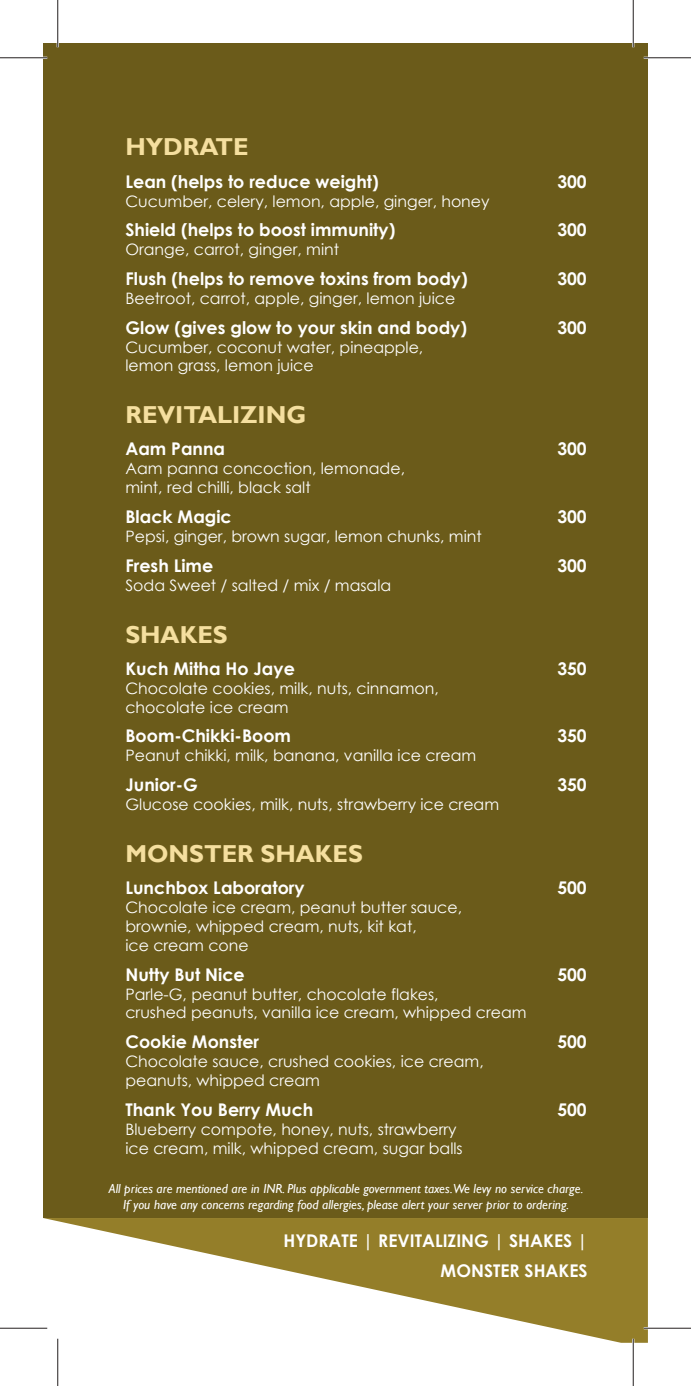
<style>
.page{position:relative;width:691px;height:1386px;background:#fff}
.page>*{position:absolute;margin:0;border:0;box-sizing:border-box;transform-origin:0 0}
.t1{font:700 24.5px "Gill Sans";color:#f5df9f}
.t2{font:700 17.5px/29.8px "Century Gothic";color:#fff;text-align:right}
.t3{font:15.75px/18.9px "Century Gothic";color:#fff}
.t4{font:italic 13.12px/15.8px "Gill Sans";color:#fff;text-align:center}
</style>
<div class="page">
<div style="left:43px;top:43px;width:605px;height:1175px;background:#6b5b1a"></div>
<svg style="left:43px;top:1218px;width:605px;height:124px;fill:#947e29"></svg>
<hr style="left:0;top:57px;width:47px;height:2px;background:#fff">
<hr style="left:644px;top:57px;width:47px;height:2px;background:#fff">
<hr style="left:0;top:1327px;width:47px;height:2px;background:#fff">
<hr style="left:644px;top:1327px;width:47px;height:2px;background:#fff">
<hr style="left:57px;top:0;width:2px;height:47px;background:#fff">
<hr style="left:57px;top:1338px;width:2px;height:47px;background:#fff">
<hr style="left:632px;top:0;width:2px;height:47px;background:#fff">
<hr style="left:632px;top:1338px;width:2px;height:47px;background:#fff">
<hr style="left:0;top:57px;width:47px;height:1px;background:#241f1f">
<hr style="left:644px;top:57px;width:47px;height:1px;background:#241f1f">
<hr style="left:0;top:1327px;width:47px;height:1px;background:#241f1f">
<hr style="left:644px;top:1327px;width:47px;height:1px;background:#241f1f">
<hr style="left:57px;top:0;width:1px;height:47px;background:#241f1f">
<hr style="left:57px;top:1338px;width:1px;height:47px;background:#241f1f">
<hr style="left:633px;top:0;width:1px;height:47px;background:#241f1f">
<hr style="left:633px;top:1338px;width:1px;height:47px;background:#241f1f">
<h1 class="t1" style="left:125px;top:132px;width:125px">HYDRATE</h1>
<p class="t2" style="left:125px;top:166px;width:255px">Lean (helps to reduce weight)</p>
<p class="t2" style="left:557px;top:166px;width:31px">300</p>
<p class="t3" style="left:125px;top:191px;width:366px">Cucumber, celery, lemon, apple, ginger, honey</p>
<p class="t2" style="left:125px;top:214px;width:271px">Shield (helps to boost immunity)</p>
<p class="t2" style="left:557px;top:214px;width:31px">300</p>
<p class="t3" style="left:125px;top:240px;width:215px">Orange, carrot, ginger, mint</p>
<p class="t2" style="left:125px;top:263px;width:344px">Flush (helps to remove toxins from body)</p>
<p class="t2" style="left:557px;top:263px;width:31px">300</p>
<p class="t3" style="left:125px;top:288px;width:331px">Beetroot, carrot, apple, ginger, lemon juice</p>
<p class="t2" style="left:125px;top:311px;width:343px">Glow (gives glow to your skin and body)</p>
<p class="t2" style="left:557px;top:311px;width:31px">300</p>
<p class="t3" style="left:125px;top:337px;width:299px">Cucumber, coconut water, pineapple, lemon grass, lemon juice</p>
<h1 class="t1" style="left:125px;top:400px;width:182px">REVITALIZING</h1>
<p class="t2" style="left:125px;top:433px;width:101px">Aam Panna</p>
<p class="t2" style="left:557px;top:433px;width:31px">300</p>
<p class="t3" style="left:125px;top:459px;width:281px">Aam panna concoction, lemonade, mint, red chilli, black salt</p>
<p class="t2" style="left:125px;top:501px;width:108px">Black Magic</p>
<p class="t2" style="left:557px;top:501px;width:31px">300</p>
<p class="t3" style="left:125px;top:526px;width:358px">Pepsi, ginger, brown sugar, lemon chunks, mint</p>
<p class="t2" style="left:125px;top:549px;width:89px">Fresh Lime</p>
<p class="t2" style="left:557px;top:549px;width:31px">300</p>
<p class="t3" style="left:125px;top:575px;width:267px">Soda Sweet / salted / mix / masala</p>
<h1 class="t1" style="left:125px;top:619px;width:104px">SHAKES</h1>
<p class="t2" style="left:125px;top:653px;width:171px">Kuch Mitha Ho Jaye</p>
<p class="t2" style="left:557px;top:653px;width:31px">350</p>
<p class="t3" style="left:125px;top:678px;width:315px">Chocolate cookies, milk, nuts, cinnamon, chocolate ice cream</p>
<p class="t2" style="left:125px;top:720px;width:167px">Boom-Chikki-Boom</p>
<p class="t2" style="left:557px;top:720px;width:31px">350</p>
<p class="t3" style="left:125px;top:746px;width:352px">Peanut chikki, milk, banana, vanilla ice cream</p>
<p class="t2" style="left:125px;top:769px;width:74px">Junior-G</p>
<p class="t2" style="left:557px;top:769px;width:31px">350</p>
<p class="t3" style="left:125px;top:794px;width:375px">Glucose cookies, milk, nuts, strawberry ice cream</p>
<h1 class="t1" style="left:125px;top:839px;width:239px">MONSTER SHAKES</h1>
<p class="t2" style="left:125px;top:872px;width:181px">Lunchbox Laboratory</p>
<p class="t2" style="left:557px;top:872px;width:31px">500</p>
<p class="t3" style="left:125px;top:897px;width:338px">Chocolate ice cream, peanut butter sauce, brownie, whipped cream, nuts, kit kat,<br>ice cream cone</p>
<p class="t2" style="left:125px;top:958px;width:121px">Nutty But Nice</p>
<p class="t2" style="left:557px;top:958px;width:31px">500</p>
<p class="t3" style="left:125px;top:984px;width:403px">Parle-G, peanut butter, chocolate flakes,<br>crushed peanuts, vanilla ice cream, whipped cream</p>
<p class="t2" style="left:125px;top:1026px;width:135px">Cookie Monster</p>
<p class="t2" style="left:557px;top:1026px;width:31px">500</p>
<p class="t3" style="left:125px;top:1051px;width:360px">Chocolate sauce, crushed cookies, ice cream, peanuts, whipped cream</p>
<p class="t2" style="left:125px;top:1093px;width:189px">Thank You Berry Much</p>
<p class="t2" style="left:557px;top:1093px;width:31px">500</p>
<p class="t3" style="left:125px;top:1119px;width:339px">Blueberry compote, honey, nuts, strawberry ice cream, milk, whipped cream, sugar balls</p>
<p class="t4" style="left:109px;top:1180px;width:476px">All prices are mentioned are in INR. Plus applicable government taxes.We levy no service charge.<br>If you have any concerns regarding food allergies, please alert your server prior to ordering.</p>
<p class="t2" style="left:283px;top:1225px;width:306px">HYDRATE | REVITALIZING | SHAKES |<br>MONSTER SHAKES</p>
</div>
